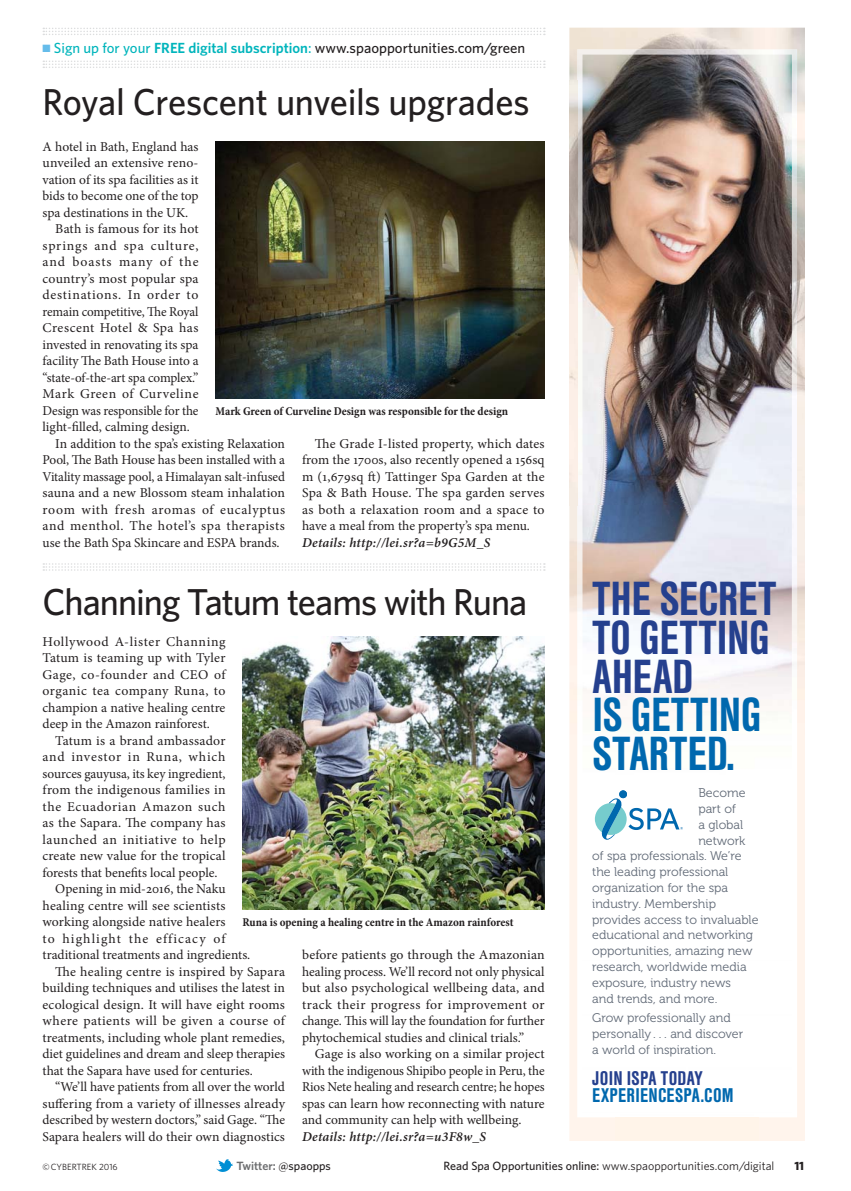
<style>
.page{position:relative;width:851px;height:1191px;background:#fff}
.page>*{position:absolute;margin:0;border:0;box-sizing:border-box;transform-origin:0 0}
.t1{font:700 49.8px/38.8px "Nimbus San Con";letter-spacing:-.01em;color:#25408e}
.t2{font:700 49.8px/38.8px "Nimbus San Con";letter-spacing:-.01em;color:#0068ae}
.t3{font:500 37.5px "Whitney";letter-spacing:-.025em;color:#231f20}
.t4{font:700 20.7px "Nimbus San Con";letter-spacing:.01em;color:#0068ae}
.t5{font:700 20.7px "Nimbus San Con";letter-spacing:.01em;color:#25408e}
.t6{font:500 14.7px "Whitney";color:#231f20}
.t7{font:13.5px/16.5px "Minion Pro";color:#231f20;text-align:justify}
.t8{font:13.5px "Minion Pro";letter-spacing:.055em;color:#231f20}
.t9{font:13.5px "Minion Pro";letter-spacing:.02em;color:#231f20}
.t10{font:italic 600 13.5px "Minion Pro";letter-spacing:.02em;color:#231f20}
.t11{font:13.5px "Minion Pro";letter-spacing:.04em;color:#231f20}
.t12{font:13.5px "Minion Pro";letter-spacing:.035em;color:#231f20}
.t13{font:13.5px "Minion Pro";letter-spacing:.045em;color:#231f20}
.t14{font:13.5px "Minion Pro";letter-spacing:.075em;color:#231f20}
.t15{font:13.5px "Minion Pro";letter-spacing:.065em;color:#231f20}
.t16{font:12.45px/15.8px "Museo 300";color:#616a77}
.t17{font:700 condensed 12px "Minion Pro";color:#231f20}
.t18{font:12px "Whitney";color:#231f20}
.t19{font:600 12px "Whitney";color:#6d6e70}
.t20{font:700 12px "Whitney";color:#231f20}
.t21{font:9px "Whitney";color:#231f20}
.s1{color:#00b5bc}
.s2{font-weight:600;color:#00b5bc}
.s3{font-weight:500;color:#231f20}
.s4{font-weight:500}
</style>
<div class="page">
<img style="left:216px;top:1159px;width:17px;height:13px">
<svg style="left:43px;top:61px;width:502px;height:7px"></svg>
<svg style="left:43px;top:28px;width:502px;height:7px"></svg>
<svg style="left:43px;top:563px;width:502px;height:8px"></svg>
<img style="left:242px;top:637px;width:302px;height:273px">
<img style="left:215px;top:142px;width:329px;height:256px">
<img style="left:621px;top:505px;width:132px;height:325px">
<img style="left:577px;top:81px;width:220px;height:424px">
<img style="left:616px;top:505px;width:5px;height:293px">
<img style="left:569px;top:28px;width:235px;height:53px">
<img style="left:569px;top:80px;width:8px;height:425px">
<img style="left:797px;top:80px;width:7px;height:425px">
<img style="left:569px;top:505px;width:47px;height:636px">
<img style="left:757px;top:505px;width:47px;height:636px">
<img style="left:620px;top:1117px;width:177px;height:1px">
<svg style="left:594px;top:798px;width:88px;height:41px"></svg>
<div style="left:619px;top:790px;width:8px;height:8px;background:#0068ae;border-radius:50%"></div>
<p class="t6" style="left:54px;top:42px;width:472px"><span class="s1">Sign up for your</span> <span class="s2">FREE digital subscription</span><span class="s1">:</span> www.spaopportunities.com/green</p>
<h2 class="t3" style="left:43px;top:87px;width:488px">Royal Crescent unveils upgrades</h2>
<p class="t7" style="left:43px;top:139px;width:157px">A hotel in Bath, England has</p>
<p class="t7" style="left:43px;top:156px;width:157px">unveiled an extensive reno-</p>
<p class="t7" style="left:43px;top:172px;width:157px">vation of its spa facilities as it</p>
<p class="t7" style="left:43px;top:189px;width:157px">bids to become one of the top</p>
<p class="t7" style="left:43px;top:205px;width:147px">spa destinations in the UK.</p>
<p class="t7" style="left:55px;top:222px;width:145px">Bath is famous for its hot</p>
<p class="t8" style="left:43px;top:240px;width:157px">springs and spa culture,</p>
<p class="t15" style="left:43px;top:256px;width:157px">and boasts many of the</p>
<p class="t7" style="left:43px;top:271px;width:158px">country’s most popular spa</p>
<p class="t8" style="left:43px;top:289px;width:157px">destinations. In order to</p>
<p class="t7" style="left:43px;top:304px;width:157px">remain competitive, The Royal</p>
<p class="t12" style="left:43px;top:322px;width:157px">Crescent Hotel &amp; Spa has</p>
<p class="t7" style="left:43px;top:337px;width:157px">invested in renovating its spa</p>
<p class="t7" style="left:43px;top:354px;width:157px">facility The Bath House into a</p>
<p class="t7" style="left:43px;top:370px;width:157px">“state-of-the-art spa complex.”</p>
<p class="t11" style="left:43px;top:388px;width:157px">Mark Green of Curveline</p>
<p class="t7" style="left:43px;top:403px;width:157px">Design was responsible for the</p>
<p class="t7" style="left:43px;top:420px;width:149px">light-filled, calming design.</p>
<p class="t7" style="left:55px;top:436px;width:231px">In addition to the spa’s existing Relaxation</p>
<p class="t7" style="left:43px;top:453px;width:244px">Pool, The Bath House has been installed with a</p>
<p class="t7" style="left:43px;top:469px;width:244px">Vitality massage pool, a Himalayan salt-infused</p>
<p class="t7" style="left:43px;top:486px;width:244px">sauna and a new Blossom steam inhalation</p>
<p class="t8" style="left:43px;top:504px;width:244px">room with fresh aromas of eucalyptus</p>
<p class="t11" style="left:43px;top:520px;width:244px">and menthol. The hotel’s spa therapists</p>
<p class="t7" style="left:43px;top:535px;width:238px">use the Bath Spa Skincare and ESPA brands.</p>
<p class="t17" style="left:215px;top:406px;width:294px">Mark Green of Curveline Design was responsible for the design</p>
<p class="t7" style="left:302px;top:436px;width:244px;text-indent:13px">The Grade I-listed property, which dates from the 1700s, also recently opened a 156sq m (1,679sq ft) Tattinger Spa Garden at the Spa &amp; Bath House. The spa garden serves as both a relaxation room and a space to have a meal from the property’s spa menu.</p>
<p class="t10" style="left:302px;top:534px;width:190px">Details: http://lei.sr?a=b9G5M_S</p>
<h2 class="t3" style="left:43px;top:588px;width:486px">Channing Tatum teams with Runa</h2>
<p class="t7" style="left:43px;top:634px;width:184px">Hollywood A-lister Channing Tatum is teaming up with Tyler Gage, co-founder and CEO of organic tea company Runa, to champion a native healing centre deep in the Amazon rainforest.</p>
<p class="t7" style="left:55px;top:733px;width:172px">Tatum is a brand ambassador</p>
<p class="t8" style="left:43px;top:751px;width:184px">and investor in Runa, which</p>
<p class="t7" style="left:43px;top:766px;width:184px">sources gauyusa, its key ingredient,</p>
<p class="t9" style="left:43px;top:784px;width:184px">from the indigenous families in</p>
<p class="t13" style="left:43px;top:801px;width:184px">the Ecuadorian Amazon such</p>
<p class="t7" style="left:43px;top:816px;width:184px">as the Sapara. The company has</p>
<p class="t13" style="left:43px;top:834px;width:184px">launched an initiative to help</p>
<p class="t7" style="left:43px;top:849px;width:184px">create new value for the tropical</p>
<p class="t7" style="left:43px;top:865px;width:176px">forests that benefits local people.</p>
<p class="t7" style="left:55px;top:882px;width:172px">Opening in mid-2016, the Naku</p>
<p class="t7" style="left:43px;top:898px;width:184px">healing centre will see scientists</p>
<p class="t7" style="left:43px;top:915px;width:184px">working alongside native healers</p>
<p class="t14" style="left:43px;top:933px;width:184px">to highlight the efficacy of</p>
<p class="t7" style="left:43px;top:948px;width:209px">traditional treatments and ingredients.</p>
<p class="t7" style="left:55px;top:964px;width:231px">The healing centre is inspired by Sapara</p>
<p class="t7" style="left:43px;top:981px;width:244px">building techniques and utilises the latest in</p>
<p class="t9" style="left:43px;top:999px;width:244px">ecological design. It will have eight rooms</p>
<p class="t12" style="left:43px;top:1015px;width:244px">where patients will be given a course of</p>
<p class="t7" style="left:43px;top:1030px;width:244px">treatments, including whole plant remedies,</p>
<p class="t7" style="left:43px;top:1047px;width:244px">diet guidelines and dream and sleep therapies</p>
<p class="t7" style="left:43px;top:1063px;width:212px">that the Sapara have used for centuries.</p>
<p class="t7" style="left:55px;top:1080px;width:231px">“We’ll have patients from all over the world</p>
<p class="t7" style="left:43px;top:1096px;width:244px">suffering from a variety of illnesses already</p>
<p class="t7" style="left:43px;top:1113px;width:244px">described by western doctors,” said Gage. “The</p>
<p class="t7" style="left:43px;top:1129px;width:244px">Sapara healers will do their own diagnostics</p>
<p class="t17" style="left:242px;top:917px;width:272px">Runa is opening a healing centre in the Amazon rainforest</p>
<p class="t7" style="left:302px;top:948px;width:244px">before patients go through the Amazonian healing process. We’ll record not only physical but also psychological wellbeing data, and track their progress for improvement or change. This will lay the foundation for further phytochemical studies and clinical trials.”</p>
<p class="t7" style="left:302px;top:1047px;width:244px;text-indent:13px">Gage is also working on a similar project with the indigenous Shipibo people in Peru, the Rios Nete healing and research centre; he hopes spas can learn how reconnecting with nature and community can help with wellbeing.</p>
<p class="t10" style="left:302px;top:1128px;width:185px">Details: http://lei.sr?a=u3F8w_S</p>
<h1 class="t1" style="left:592px;top:585px;width:185px">THE SECRET<br>TO GETTING<br>AHEAD</h1>
<h1 class="t2" style="left:592px;top:701px;width:170px">IS GETTING<br>STARTED.</h1>
<p class="t16" style="left:698px;top:786px;width:49px">Become</p>
<p class="t16" style="left:698px;top:802px;width:39px">part of</p>
<p class="t16" style="left:698px;top:818px;width:46px">a global</p>
<p class="t16" style="left:698px;top:833px;width:49px">network</p>
<p class="t16" style="left:592px;top:849px;width:151px">of spa professionals. We’re</p>
<p class="t16" style="left:592px;top:865px;width:138px">the leading professional</p>
<p class="t16" style="left:592px;top:881px;width:137px">organization for the spa</p>
<p class="t16" style="left:592px;top:897px;width:125px">industry. Membership</p>
<p class="t16" style="left:592px;top:912px;width:168px">provides access to invaluable</p>
<p class="t16" style="left:592px;top:928px;width:162px">educational and networking</p>
<p class="t16" style="left:592px;top:944px;width:162px">opportunities, amazing new</p>
<p class="t16" style="left:592px;top:960px;width:156px">research, worldwide media</p>
<p class="t16" style="left:592px;top:976px;width:140px">exposure, industry news</p>
<p class="t16" style="left:592px;top:992px;width:127px">and trends, and more.</p>
<p class="t16" style="left:592px;top:1011px;width:152px">Grow professionally and personally . . . and discover a world of inspiration.</p>
<h3 class="t5" style="left:592px;top:1071px;width:112px">JOIN ISPA TODAY</h3>
<h3 class="t4" style="left:592px;top:1088px;width:143px">EXPERIENCESPA.COM</h3>
<p class="t21" style="left:43px;top:1163px;width:77px">© CYBERTREK 2016</p>
<p class="t19" style="left:236px;top:1161px;width:96px">Twitter: <span class="s3">@spaopps</span></p>
<p class="t18" style="left:443px;top:1161px;width:332px"><span class="s4">Read Spa Opportunities online:</span> www.spaopportunities.com/digital</p>
<p class="t20" style="left:794px;top:1161px;width:11px">11</p>
</div>
